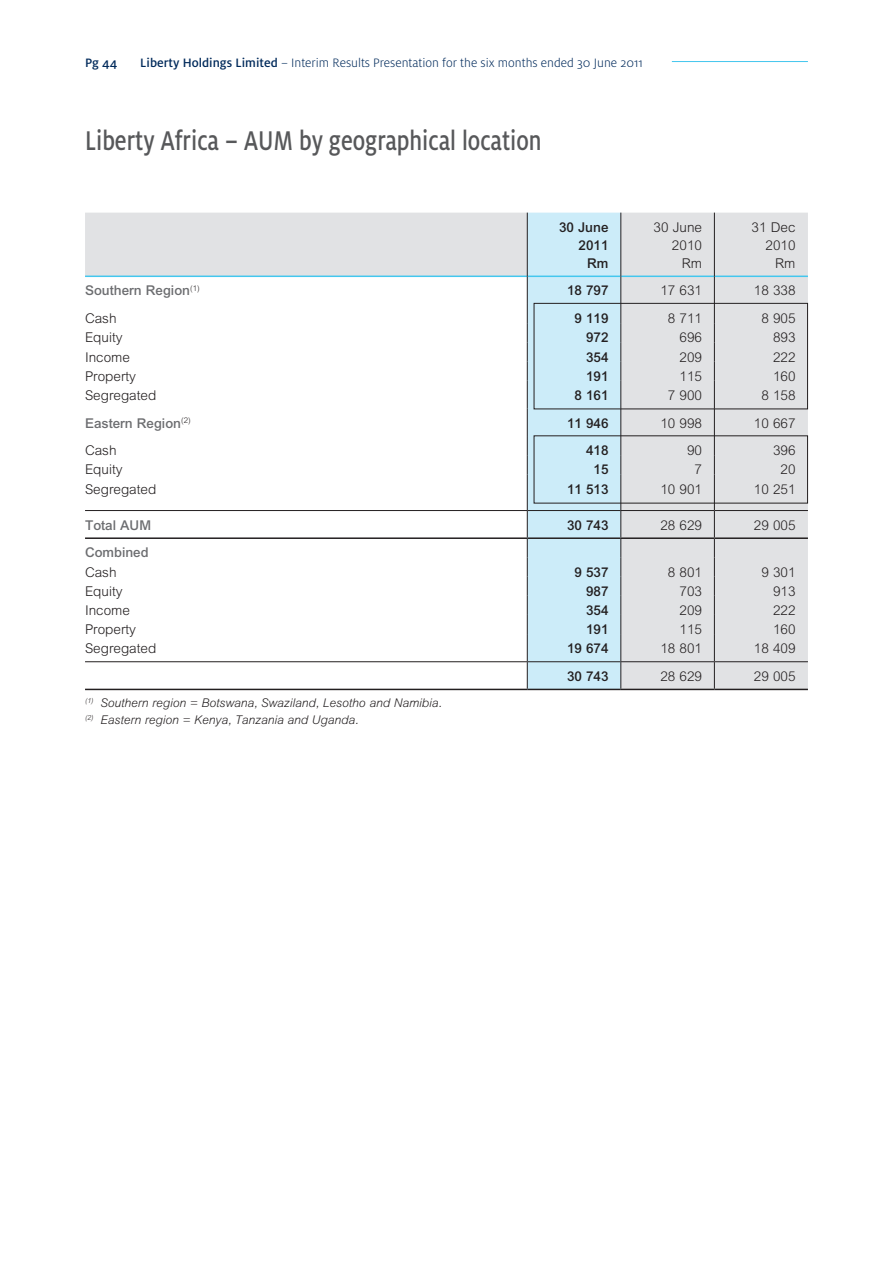
<style>
.page{position:relative;width:893px;height:1263px;background:#fff}
.page>*{position:absolute;margin:0;border:0;box-sizing:border-box;transform-origin:0 0}
.t1{font:500 30px "Milo";color:#57585a;scale:.8 1}
.t2{font:300 13.5px/18px "Arial";color:#231f20;text-align:right}
.t3{font:300 13.5px "Milo OT";color:#002a5b}
.t4{font:500 13.5px/18px "Arial";color:#231f20;text-align:right}
.t5{font:500 13.5px "Arial";color:#6c6d70}
.t6{font:500 13.5px "Milo";color:#002a5b}
.t7{font:italic 300 12px/16.5px "Arial";color:#231f20}
.s1{font-family:"Milo";font-weight:500}
</style>
<div class="page">
<hr style="left:672px;top:61px;width:136px;height:1px;background:#44c7ee">
<svg style="left:85px;top:213px;width:723px;height:476px"></svg>
<hr style="left:85px;top:276px;width:442px;height:1px;background:#44c7ee">
<hr style="left:621px;top:276px;width:93px;height:1px;background:#44c7ee">
<hr style="left:715px;top:276px;width:93px;height:1px;background:#44c7ee">
<hr style="left:714px;top:213px;width:1px;height:63px;background:#231f20">
<svg style="left:714px;top:276px;width:1px;height:198px"></svg>
<hr style="left:714px;top:474px;width:1px;height:36px;background:#231f20">
<div style="left:527px;top:213px;width:94px;height:476px;background:#ccecf9"></div>
<svg style="left:714px;top:511px;width:1px;height:178px"></svg>
<hr style="left:85px;top:537px;width:442px;height:2px;background:#231f20">
<hr style="left:527px;top:537px;width:94px;height:2px;background:#231f20">
<hr style="left:621px;top:537px;width:93px;height:2px;background:#231f20">
<hr style="left:714px;top:537px;width:94px;height:2px;background:#231f20">
<hr style="left:85px;top:689px;width:442px;height:1px;background:#231f20">
<hr style="left:527px;top:689px;width:94px;height:1px;background:#231f20">
<hr style="left:621px;top:689px;width:93px;height:1px;background:#231f20">
<hr style="left:714px;top:689px;width:94px;height:1px;background:#231f20">
<hr style="left:85px;top:510px;width:442px;height:1px;background:#231f20">
<hr style="left:527px;top:510px;width:94px;height:1px;background:#231f20">
<hr style="left:621px;top:510px;width:93px;height:1px;background:#231f20">
<hr style="left:714px;top:510px;width:94px;height:1px;background:#231f20">
<hr style="left:85px;top:661px;width:442px;height:1px;background:#231f20">
<hr style="left:527px;top:661px;width:94px;height:1px;background:#231f20">
<hr style="left:621px;top:661px;width:93px;height:1px;background:#231f20">
<hr style="left:714px;top:661px;width:94px;height:1px;background:#231f20">
<div style="left:534px;top:303px;width:274px;height:106px;border:1px solid #231f20"></div>
<p class="t6" style="left:85px;top:55px;width:34px">Pg 44</p>
<p class="t3" style="left:140px;top:55px;width:504px"><span class="s1">Liberty Holdings Limited</span> – Interim Results Presentation for the six months ended 30 June 2011</p>
<h1 class="t1" style="left:85px;top:123px;width:572px">Liberty Africa – AUM by geographical location</h1>
<p class="t4" style="left:559px;top:218px;width:51px">30 June<br>2011<br>Rm</p>
<p class="t2" style="left:654px;top:218px;width:50px">30 June<br>2010<br>Rm</p>
<p class="t2" style="left:752px;top:218px;width:45px">31 Dec<br>2010<br>Rm</p>
<p class="t5" style="left:85px;top:283px;width:116px">Southern Region<sup>(1)</sup></p>
<p class="t4" style="left:567px;top:282px;width:43px">18 797</p>
<p class="t2" style="left:660px;top:282px;width:43px">17 631</p>
<p class="t2" style="left:754px;top:282px;width:43px">18 338</p>
<p class="t2" style="left:85px;top:309px;width:33px">Cash</p>
<p class="t4" style="left:575px;top:309px;width:35px">9 119</p>
<p class="t2" style="left:668px;top:309px;width:36px">8 711</p>
<p class="t2" style="left:761px;top:309px;width:36px">8 905</p>
<p class="t2" style="left:85px;top:328px;width:39px">Equity</p>
<p class="t4" style="left:586px;top:328px;width:24px">972</p>
<p class="t2" style="left:679px;top:328px;width:24px">696</p>
<p class="t2" style="left:773px;top:328px;width:24px">893</p>
<p class="t2" style="left:85px;top:348px;width:47px">Income</p>
<p class="t4" style="left:586px;top:348px;width:24px">354</p>
<p class="t2" style="left:679px;top:348px;width:24px">209</p>
<p class="t2" style="left:773px;top:348px;width:24px">222</p>
<p class="t2" style="left:85px;top:367px;width:53px">Property</p>
<p class="t4" style="left:586px;top:367px;width:24px">191</p>
<p class="t2" style="left:679px;top:367px;width:24px">115</p>
<p class="t2" style="left:773px;top:367px;width:24px">160</p>
<p class="t2" style="left:85px;top:386px;width:73px">Segregated</p>
<p class="t4" style="left:575px;top:386px;width:35px">8 161</p>
<p class="t2" style="left:668px;top:386px;width:36px">7 900</p>
<p class="t2" style="left:761px;top:386px;width:36px">8 158</p>
<p class="t5" style="left:85px;top:415px;width:107px">Eastern Region<sup>(2)</sup></p>
<p class="t4" style="left:567px;top:414px;width:43px">11 946</p>
<p class="t2" style="left:660px;top:414px;width:43px">10 998</p>
<p class="t2" style="left:754px;top:414px;width:43px">10 667</p>
<p class="t2" style="left:85px;top:441px;width:33px">Cash</p>
<p class="t4" style="left:586px;top:441px;width:24px">418</p>
<p class="t2" style="left:687px;top:441px;width:17px">90</p>
<p class="t2" style="left:773px;top:441px;width:24px">396</p>
<p class="t2" style="left:85px;top:461px;width:39px">Equity</p>
<p class="t4" style="left:594px;top:460px;width:16px">15</p>
<p class="t2" style="left:694px;top:461px;width:9px">7</p>
<p class="t2" style="left:780px;top:461px;width:17px">20</p>
<p class="t2" style="left:85px;top:480px;width:73px">Segregated</p>
<p class="t4" style="left:567px;top:480px;width:43px">11 513</p>
<p class="t2" style="left:660px;top:480px;width:43px">10 901</p>
<p class="t2" style="left:754px;top:480px;width:43px">10 251</p>
<p class="t5" style="left:85px;top:517px;width:67px">Total AUM</p>
<p class="t4" style="left:567px;top:516px;width:43px">30 743</p>
<p class="t2" style="left:660px;top:516px;width:43px">28 629</p>
<p class="t2" style="left:754px;top:516px;width:43px">29 005</p>
<p class="t5" style="left:85px;top:545px;width:65px">Combined</p>
<p class="t2" style="left:85px;top:563px;width:33px">Cash</p>
<p class="t4" style="left:575px;top:563px;width:35px">9 537</p>
<p class="t2" style="left:668px;top:563px;width:36px">8 801</p>
<p class="t2" style="left:761px;top:563px;width:36px">9 301</p>
<p class="t2" style="left:85px;top:582px;width:39px">Equity</p>
<p class="t4" style="left:586px;top:582px;width:24px">987</p>
<p class="t2" style="left:679px;top:582px;width:24px">703</p>
<p class="t2" style="left:773px;top:582px;width:24px">913</p>
<p class="t2" style="left:85px;top:601px;width:47px">Income</p>
<p class="t4" style="left:586px;top:601px;width:24px">354</p>
<p class="t2" style="left:679px;top:601px;width:24px">209</p>
<p class="t2" style="left:773px;top:601px;width:24px">222</p>
<p class="t2" style="left:85px;top:620px;width:53px">Property</p>
<p class="t4" style="left:586px;top:620px;width:24px">191</p>
<p class="t2" style="left:679px;top:620px;width:24px">115</p>
<p class="t2" style="left:773px;top:620px;width:24px">160</p>
<p class="t2" style="left:85px;top:639px;width:73px">Segregated</p>
<p class="t4" style="left:567px;top:639px;width:43px">19 674</p>
<p class="t2" style="left:660px;top:639px;width:43px">18 801</p>
<p class="t2" style="left:754px;top:639px;width:43px">18 409</p>
<p class="t4" style="left:567px;top:667px;width:43px">30 743</p>
<p class="t2" style="left:660px;top:667px;width:43px">28 629</p>
<p class="t2" style="left:754px;top:667px;width:43px">29 005</p>
<p class="t7" style="left:85px;top:694px;width:358px"><sup>(1)</sup> Southern region = Botswana, Swaziland, Lesotho and Namibia. <sup>(2)</sup> Eastern region = Kenya, Tanzania and Uganda.</p>
</div>
